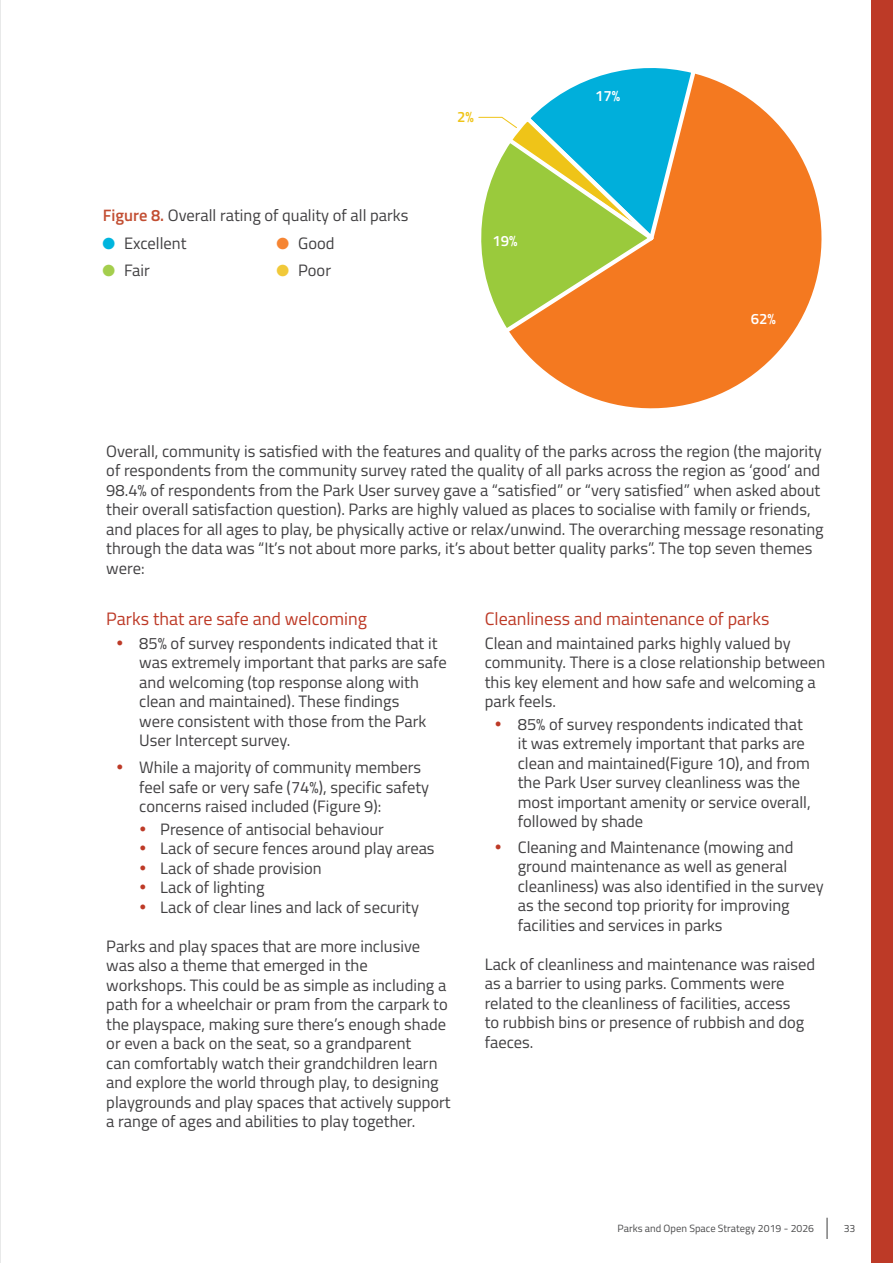
<style>
.page{position:relative;width:893px;height:1263px;background:#fff}
.page>*{position:absolute;margin:0;border:0;box-sizing:border-box;transform-origin:0 0}
.t1{font:18px "Titillium";color:#bd3a27}
.t2{font:16.5px/19.5px "Titillium";color:#414042}
.t3{font:600 15px "Titillium";color:#fff}
.t4{font:600 15px "Titillium";color:#efc418}
.t5{font:10.5px "Titillium";color:#4b4b4c}
.s1{font-weight:600;color:#c24e32}
.s2{color:#00b5de}
.s3{color:#f68533}
.s4{color:#a4ce4d}
.s5{color:#f1c939}
.s6{color:#bd3a27}
</style>
<div class="page">
<svg style="left:827px;top:1218px;width:1px;height:21px"></svg>
<hr style="left:0;top:0;width:1px;height:1263px;background:#d1d3d4">
<div style="left:872px;top:0;width:21px;height:1263px;background:#bd3a27"></div>
<svg style="left:513px;top:74px;width:309px;height:335px"></svg>
<svg style="left:478px;top:68px;width:221px;height:269px"></svg>
<p class="t2" style="left:103px;top:205px;width:307px"><span class="s1">Figure 8.</span> Overall rating of quality of all parks</p>
<p class="t2" style="left:103px;top:232px;width:85px"><span class="s2">●</span> Excellent</p>
<p class="t2" style="left:277px;top:232px;width:59px"><span class="s3">●</span> Good</p>
<p class="t2" style="left:103px;top:259px;width:49px"><span class="s4">●</span> Fair</p>
<p class="t2" style="left:277px;top:259px;width:56px"><span class="s5">●</span> Poor</p>
<p class="t4" style="left:457px;top:106px;width:18px">2%</p>
<p class="t3" style="left:492px;top:229px;width:27px">19%</p>
<p class="t3" style="left:595px;top:85px;width:27px">17%</p>
<p class="t3" style="left:751px;top:307px;width:27px">62%</p>
<p class="t2" style="left:106px;top:440px;width:719px">Overall, community is satisfied with the features and quality of the parks across the region (the majority of respondents from the community survey rated the quality of all parks across the region as ‘good’ and 98.4% of respondents from the Park User survey gave a “satisfied” or “very satisfied” when asked about their overall satisfaction question). Parks are highly valued as places to socialise with family or friends, and places for all ages to play, be physically active or relax/unwind. The overarching message resonating through the data was “It’s not about more parks, it’s about better quality parks”. The top seven themes were:</p>
<p class="t1" style="left:106px;top:605px;width:262px">Parks that are safe and welcoming</p>
<p class="t2" style="left:139px;top:632px;width:309px;text-indent:-23px"><span class="s6">•</span> 85% of survey respondents indicated that it was extremely important that parks are safe and welcoming (top response along with clean and maintained). These findings<br>were consistent with those from the Park User Intercept survey.</p>
<p class="t2" style="left:139px;top:757px;width:291px;text-indent:-23px"><span class="s6">•</span> While a majority of community members feel safe or very safe (74%), specific safety concerns raised included (Figure 9):</p>
<p class="t2" style="left:139px;top:818px;width:246px"><span class="s6">•</span> Presence of antisocial behaviour</p>
<p class="t2" style="left:139px;top:838px;width:297px"><span class="s6">•</span> Lack of secure fences around play areas</p>
<p class="t2" style="left:139px;top:857px;width:184px"><span class="s6">•</span> Lack of shade provision</p>
<p class="t2" style="left:139px;top:877px;width:127px"><span class="s6">•</span> Lack of lighting</p>
<p class="t2" style="left:139px;top:896px;width:281px"><span class="s6">•</span> Lack of clear lines and lack of security</p>
<p class="t2" style="left:106px;top:935px;width:346px">Parks and play spaces that are more inclusive was also a theme that emerged in the workshops. This could be as simple as including a path for a wheelchair or pram from the carpark to the playspace, making sure there’s enough shade or even a back on the seat, so a grandparent<br>can comfortably watch their grandchildren learn and explore the world through play, to designing playgrounds and play spaces that actively support a range of ages and abilities to play together.</p>
<p class="t1" style="left:485px;top:605px;width:286px">Cleanliness and maintenance of parks</p>
<p class="t2" style="left:485px;top:632px;width:342px">Clean and maintained parks highly valued by community. There is a close relationship between this key element and how safe and welcoming a park feels.</p>
<p class="t2" style="left:518px;top:713px;width:295px;text-indent:-23px"><span class="s6">•</span> 85% of survey respondents indicated that it was extremely important that parks are clean and maintained(Figure 10), and from the Park User survey cleanliness was the most important amenity or service overall, followed by shade</p>
<p class="t2" style="left:518px;top:836px;width:307px;text-indent:-23px"><span class="s6">•</span> Cleaning and Maintenance (mowing and ground maintenance as well as general cleanliness) was also identified in the survey as the second top priority for improving facilities and services in parks</p>
<p class="t2" style="left:485px;top:953px;width:332px">Lack of cleanliness and maintenance was raised as a barrier to using parks. Comments were related to the cleanliness of facilities, access<br>to rubbish bins or presence of rubbish and dog faeces.</p>
<p class="t5" style="left:618px;top:1221px;width:198px">Parks and Open Space Strategy 2019 - 2026</p>
<p class="t5" style="left:844px;top:1221px;width:13px">33</p>
</div>
